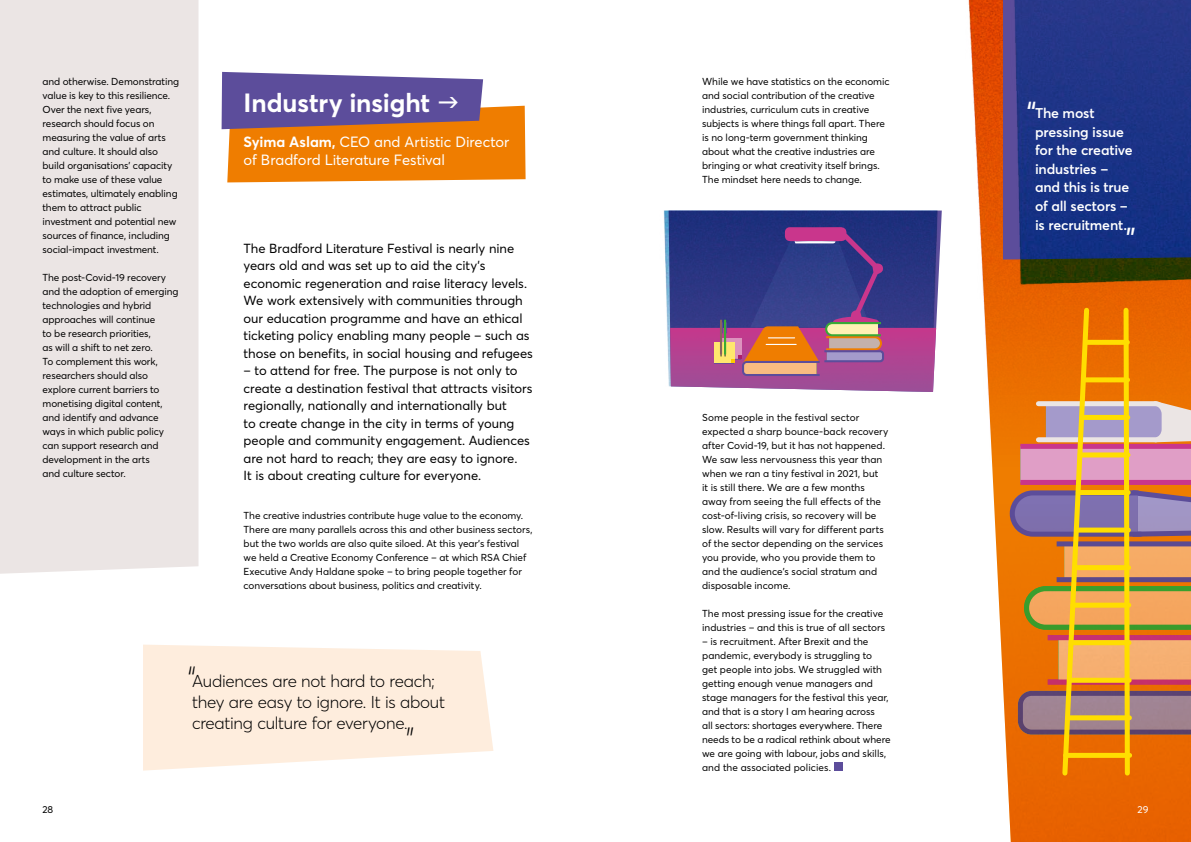
<style>
.page{position:relative;width:1191px;height:842px;background:#fff}
.page>*{position:absolute;margin:0;border:0;box-sizing:border-box;transform-origin:0 0}
.t1{font:100 36px "Averta Std";color:#000}
.t2{font:30px "Averta Std";color:#fff}
.t3{font:700 26px "Averta Std";color:#fff}
.t4{font:300 17px/21px "Averta Std";letter-spacing:-.015em;color:#000}
.t5{font:14.7px/18px "Averta Std";letter-spacing:-.005em;color:#fff}
.t6{font:600 14px/18.6px "Averta Std";letter-spacing:-.01em;color:#fff}
.t7{font:13px/17.5px "Averta Std";color:#000}
.t8{font:10px/14px "Averta Std";letter-spacing:-.005em;color:#000}
.t9{font:10px "Averta Std";color:#fff}
.s1{font-weight:700}
.s2{font-weight:100;font-size:36px}
.s3{font-weight:400;font-size:30px}
</style>
<div class="page">
<svg style="left:143px;top:645px;width:350px;height:126px;background:#feefe1"></svg>
<img style="left:983px;top:301px;width:208px;height:541px">
<svg style="left:1007px;top:305px;width:184px;height:473px;background:#d28248"></svg>
<div style="left:1085px;top:340px;width:42px;height:5px;background:#ffde00"></div>
<div style="left:1083px;top:377px;width:44px;height:5px;background:#ffde00"></div>
<div style="left:1081px;top:415px;width:46px;height:5px;background:#ffde00"></div>
<div style="left:1080px;top:452px;width:48px;height:5px;background:#ffde00"></div>
<div style="left:1078px;top:490px;width:50px;height:5px;background:#ffde00"></div>
<div style="left:1076px;top:528px;width:52px;height:5px;background:#ffde00"></div>
<div style="left:1074px;top:565px;width:54px;height:5px;background:#ffde00"></div>
<div style="left:1072px;top:603px;width:56px;height:5px;background:#ffde00"></div>
<div style="left:1071px;top:640px;width:58px;height:5px;background:#ffde00"></div>
<div style="left:1069px;top:678px;width:60px;height:5px;background:#ffde00"></div>
<div style="left:1067px;top:715px;width:62px;height:5px;background:#ffde00"></div>
<div style="left:1065px;top:753px;width:64px;height:5px;background:#ffde00"></div>
<img style="left:968px;top:0;width:223px;height:301px">
<div style="left:0;top:0;width:198px;height:574px;background:#ebe5e4"></div>
<div style="left:834px;top:762px;width:8px;height:9px;background:#5c4d9b"></div>
<img style="left:663px;top:211px;width:279px;height:176px">
<svg style="left:670px;top:227px;width:266px;height:165px;background:#6b4c85"></svg>
<hr style="left:766px;top:344px;width:30px;height:1px;background:#fff">
<svg style="left:222px;top:72px;width:303px;height:110px;background:#b87653"></svg>
<p class="t8" style="left:43px;top:74px;width:138px">and otherwise. Demonstrating value is key to this resilience.<br>Over the next five years, research should focus on measuring the value of arts and culture. It should also build organisations’ capacity to make use of these value estimates, ultimately enabling them to attract public investment and potential new sources of finance, including social-impact investment.</p>
<p class="t8" style="left:43px;top:270px;width:137px">The post-Covid-19 recovery and the adoption of emerging technologies and hybrid approaches will continue<br>to be research priorities,<br>as will a shift to net zero.<br>To complement this work, researchers should also explore current barriers to monetising digital content, and identify and advance ways in which public policy can support research and development in the arts<br>and culture sector.</p>
<h3 class="t3" style="left:243px;top:85px;width:188px">Industry insight</h3>
<h3 class="t5" style="left:243px;top:133px;width:267px"><span class="s1">Syima Aslam,</span> CEO and Artistic Director of Bradford Literature Festival</h3>
<p class="t7" style="left:243px;top:239px;width:291px">The Bradford Literature Festival is nearly nine years old and was set up to aid the city’s economic regeneration and raise literacy levels.<br>We work extensively with communities through our education programme and have an ethical ticketing policy enabling many people – such as those on benefits, in social housing and refugees</p>
<p class="t7" style="left:243px;top:361px;width:290px">– to attend for free. The purpose is not only to create a destination festival that attracts visitors regionally, nationally and internationally but<br>to create change in the city in terms of young people and community engagement. Audiences are not hard to reach; they are easy to ignore.<br>It is about creating culture for everyone.</p>
<p class="t8" style="left:243px;top:508px;width:290px">The creative industries contribute huge value to the economy.<br>There are many parallels across this and other business sectors, but the two worlds are also quite siloed. At this year’s festival we held a Creative Economy Conference – at which RSA Chief Executive Andy Haldane spoke – to bring people together for conversations about business, politics and creativity.</p>
<h3 class="t4" style="left:187px;top:669px;width:259px"><span class="s2">“</span>Audiences are not hard to reach; they are easy to ignore. It is about creating culture for everyone.</h3>
<h1 class="t1" style="left:405px;top:715px;width:11px">”</h1>
<p class="t8" style="left:702px;top:74px;width:189px">While we have statistics on the economic and social contribution of the creative industries, curriculum cuts in creative subjects is where things fall apart. There is no long-term government thinking about what the creative industries are bringing or what creativity itself brings.<br>The mindset here needs to change.</p>
<p class="t8" style="left:702px;top:410px;width:188px">Some people in the festival sector expected a sharp bounce-back recovery after Covid-19, but it has not happened.<br>We saw less nervousness this year than when we ran a tiny festival in 2021, but<br>it is still there. We are a few months away from seeing the full effects of the cost-of-living crisis, so recovery will be slow. Results will vary for different parts of the sector depending on the services you provide, who you provide them to and the audience’s social stratum and disposable income.</p>
<p class="t8" style="left:702px;top:606px;width:185px">The most pressing issue for the creative industries – and this is true of all sectors</p>
<p class="t8" style="left:702px;top:634px;width:190px">– is recruitment. After Brexit and the pandemic, everybody is struggling to<br>get people into jobs. We struggled with getting enough venue managers and stage managers for the festival this year, and that is a story I am hearing across<br>all sectors: shortages everywhere. There needs to be a radical rethink about where we are going with labour, jobs and skills, and the associated policies.</p>
<h3 class="t6" style="left:1035px;top:103px;width:99px;text-indent:-8px"><span class="s3">“</span>The most pressing issue for the creative industries – and this is true of all sectors – is recruitment.</h3>
<h2 class="t2" style="left:1125px;top:217px;width:12px">”</h2>
<p class="t8" style="left:43px;top:802px;width:12px">28</p>
<p class="t9" style="left:1137px;top:802px;width:12px">29</p>
</div>
